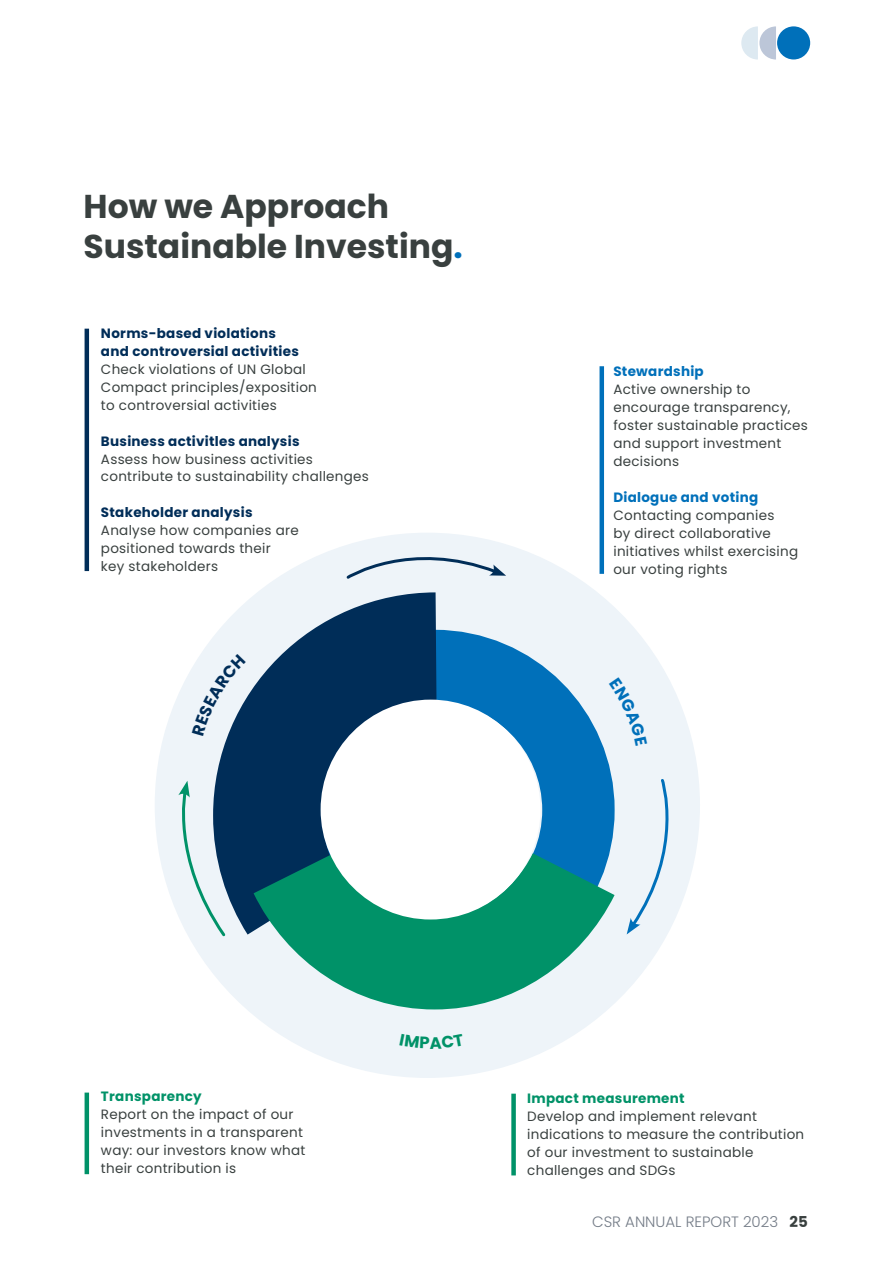
<style>
.page{position:relative;width:893px;height:1263px;background:#fff}
.page>*{position:absolute;margin:0;border:0;box-sizing:border-box;transform-origin:0 0}
.t1{font:700 33px/40.5px "Poppins";color:#39403f}
.t2{font:300 15px "Poppins";color:#747c87}
.t3{font:13.5px/18px "Poppins";letter-spacing:.02em;color:#39403f}
.t4{font:700 13.5px/18px "Poppins";letter-spacing:.02em;color:#002d58}
.t5{font:700 13.5px "Poppins";letter-spacing:.02em;color:#009268}
.t6{font:700 13.5px "Poppins";letter-spacing:.02em;color:#0070ba}
.s1{color:#0070ba}
.s2{font-weight:700;color:#39403f}
</style>
<div class="page">
<div style="left:777px;top:26px;width:33px;height:33px;background:#0070ba;border-radius:50%"></div>
<svg style="left:741px;top:26px;width:35px;height:34px"></svg>
<hr style="left:85px;top:329px;width:4px;height:242px;background:#002d58">
<div style="left:599px;top:366px;width:5px;height:208px;background:#0070ba"></div>
<hr style="left:85px;top:1092px;width:4px;height:82px;background:#009268">
<div style="left:511px;top:1094px;width:5px;height:81px;background:#009268"></div>
<div style="left:155px;top:533px;width:545px;height:545px;background:#eef4f9;border-radius:50%"></div>
<div style="left:254px;top:630px;width:361px;height:360px;border:72px solid #0070ba;border-radius:50%"></div>
<svg style="left:158px;top:538px;width:387px;height:359px"></svg>
<svg style="left:172px;top:750px;width:455px;height:304px"></svg>
<svg style="left:345px;top:539px;width:161px;height:41px"></svg>
<svg style="left:627px;top:779px;width:42px;height:155px"></svg>
<svg style="left:171px;top:781px;width:57px;height:158px"></svg>
<div style="left:321px;top:700px;width:219px;height:219px;background:#fff;border-radius:50%"></div>
<svg style="left:192px;top:654px;width:54px;height:82px"></svg>
<svg style="left:400px;top:1033px;width:64px;height:15px"></svg>
<h1 class="t1" style="left:84px;top:186px;width:381px">How we Approach<br>Sustainable Investing<span class="s1">.</span></h1>
<p class="t4" style="left:101px;top:324px;width:199px">Norms-based violations and controversial activities</p>
<p class="t3" style="left:101px;top:360px;width:217px">Check violations of UN Global<br>Compact principles/exposition to controversial activities</p>
<p class="t4" style="left:101px;top:432px;width:200px">Business activitles analysis</p>
<p class="t3" style="left:101px;top:450px;width:269px">Assess how business activities contribute to sustainability challenges</p>
<p class="t4" style="left:101px;top:504px;width:153px">Stakeholder analysis</p>
<p class="t3" style="left:101px;top:522px;width:199px">Analyse how companies are positioned towards their<br>key stakeholders</p>
<p class="t6" style="left:613px;top:363px;width:92px">Stewardship</p>
<p class="t3" style="left:613px;top:380px;width:196px">Active ownership to encourage transparency, foster sustainable practices and support investment decisions</p>
<p class="t6" style="left:613px;top:489px;width:146px">Dialogue and voting</p>
<p class="t3" style="left:613px;top:506px;width:186px">Contacting companies<br>by direct collaborative initiatives whilst exercising our voting rights</p>
<p class="t5" style="left:101px;top:1089px;width:102px">Transparency</p>
<p class="t3" style="left:101px;top:1106px;width:206px">Report on the impact of our investments in a transparent way: our investors know what their contribution is</p>
<p class="t5" style="left:527px;top:1090px;width:159px">Impact measurement</p>
<p class="t3" style="left:527px;top:1107px;width:278px">Develop and implement relevant indications to measure the contribution of our investment to sustainable challenges and SDGs</p>
<p class="t2" style="left:592px;top:1213px;width:217px">CSR ANNUAL REPORT 2023 <span class="s2">25</span></p>
</div>
